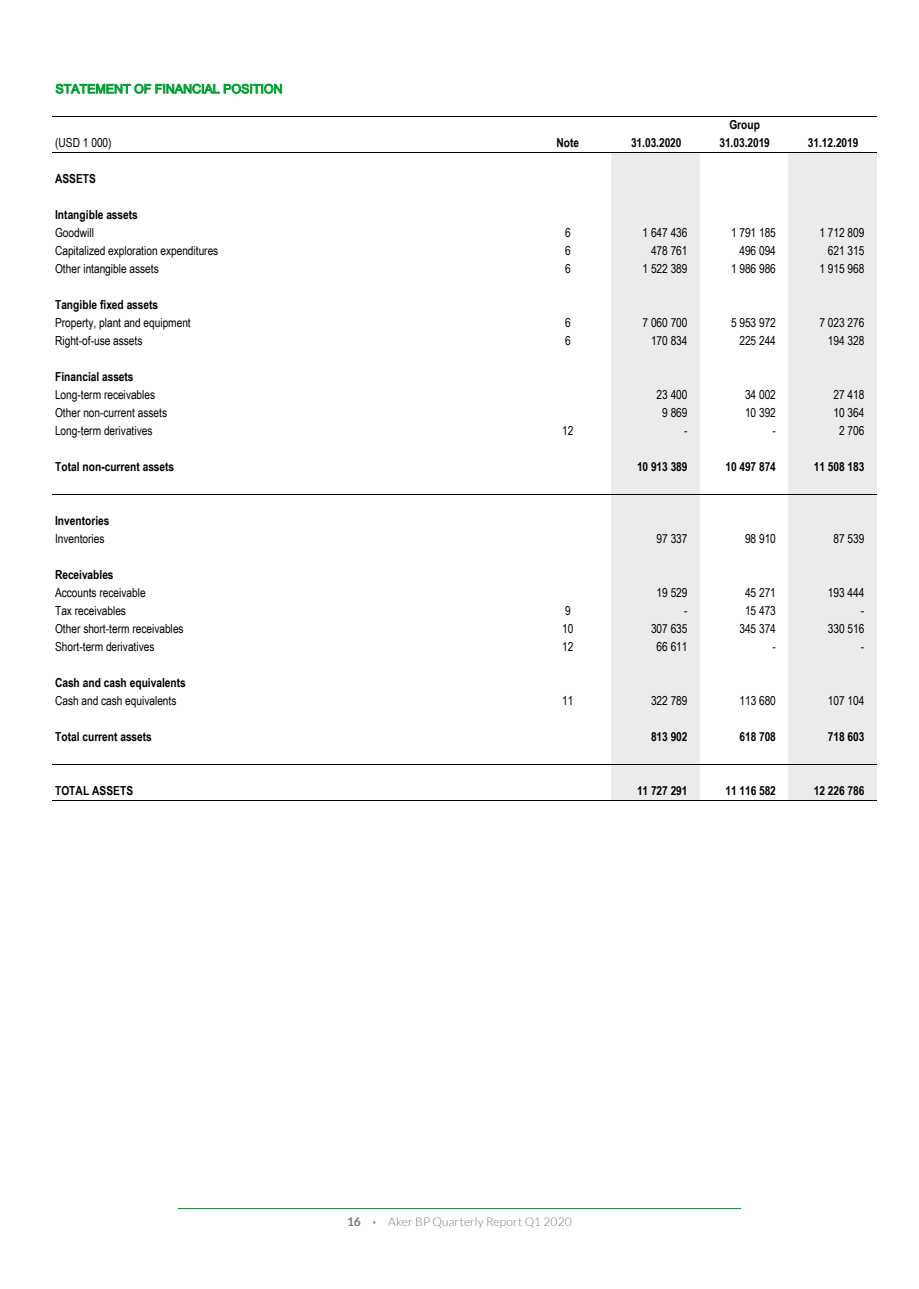
<style>
.page{position:relative;width:919px;height:1289px;background:#fff}
.page>*{position:absolute;margin:0;border:0;box-sizing:border-box;transform-origin:0 0}
.t1{font:12.45px/18px "Arial Narrow";letter-spacing:-.005em;color:#000}
.t2{font:700 12.45px/18px "Arial Narrow";letter-spacing:-.005em;color:#000}
.t3{font:12.45px "Arial";color:#00a030}
.t4{font:300 12px "Lato";letter-spacing:.01em;color:#777}
.s1{font-weight:400}
.s2{font-weight:700}
</style>
<div class="page">
<hr style="left:178px;top:1207px;width:563px;height:1px;background:#00a030">
<div style="left:611px;top:152px;width:89px;height:648px;background:#ebebed"></div>
<div style="left:788px;top:152px;width:88px;height:648px;background:#ebebed"></div>
<svg style="left:56px;top:83px;width:226px;height:11px"></svg>
<hr style="left:53px;top:116px;width:823px;height:1px;background:#000">
<hr style="left:53px;top:152px;width:823px;height:1px;background:#000">
<hr style="left:53px;top:494px;width:823px;height:1px;background:#000">
<hr style="left:53px;top:764px;width:823px;height:1px;background:#000">
<hr style="left:53px;top:800px;width:823px;height:1px;background:#000">
<p class="t3" style="left:55px;top:80px;width:229px">STATEMENT OF FINANCIAL POSITION</p>
<p class="t2" style="left:729px;top:114px;width:32px">Group</p>
<p class="t1" style="left:55px;top:133px;width:58px">(USD 1 000)</p>
<p class="t2" style="left:556px;top:132px;width:24px">Note</p>
<p class="t2" style="left:631px;top:132px;width:52px">31.03.2020</p>
<p class="t2" style="left:719px;top:132px;width:52px">31.03.2019</p>
<p class="t2" style="left:807px;top:132px;width:52px">31.12.2019</p>
<p class="t2" style="left:55px;top:169px;width:43px">ASSETS</p>
<p class="t2" style="left:55px;top:205px;width:84px">Intangible assets<br><span class="s1">Goodwill</span></p>
<p class="t1" style="left:565px;top:223px;width:7px">6</p>
<p class="t1" style="left:642px;top:223px;width:46px">1 647 436</p>
<p class="t1" style="left:731px;top:223px;width:46px">1 791 185</p>
<p class="t1" style="left:819px;top:223px;width:46px">1 712 809</p>
<p class="t1" style="left:55px;top:241px;width:165px">Capitalized exploration expenditures</p>
<p class="t1" style="left:565px;top:241px;width:7px">6</p>
<p class="t1" style="left:651px;top:241px;width:38px">478 761</p>
<p class="t1" style="left:739px;top:241px;width:38px">496 094</p>
<p class="t1" style="left:827px;top:241px;width:38px">621 315</p>
<p class="t1" style="left:55px;top:259px;width:105px">Other intangible assets</p>
<p class="t1" style="left:565px;top:259px;width:7px">6</p>
<p class="t1" style="left:642px;top:259px;width:46px">1 522 389</p>
<p class="t1" style="left:731px;top:259px;width:46px">1 986 986</p>
<p class="t1" style="left:819px;top:259px;width:46px">1 915 968</p>
<p class="t1" style="left:55px;top:295px;width:137px"><span class="s2">Tangible fixed assets<br></span>Property, plant and equipment</p>
<p class="t1" style="left:565px;top:313px;width:7px">6</p>
<p class="t1" style="left:642px;top:313px;width:46px">7 060 700</p>
<p class="t1" style="left:731px;top:313px;width:46px">5 953 972</p>
<p class="t1" style="left:819px;top:313px;width:46px">7 023 276</p>
<p class="t1" style="left:55px;top:331px;width:89px">Right-of-use assets</p>
<p class="t1" style="left:565px;top:331px;width:7px">6</p>
<p class="t1" style="left:651px;top:331px;width:38px">170 834</p>
<p class="t1" style="left:739px;top:331px;width:38px">225 244</p>
<p class="t1" style="left:827px;top:331px;width:38px">194 328</p>
<p class="t1" style="left:55px;top:367px;width:102px"><span class="s2">Financial assets<br></span>Long-term receivables</p>
<p class="t1" style="left:656px;top:385px;width:32px">23 400</p>
<p class="t1" style="left:745px;top:385px;width:32px">34 002</p>
<p class="t1" style="left:833px;top:385px;width:32px">27 418</p>
<p class="t1" style="left:55px;top:403px;width:113px">Other non-current assets</p>
<p class="t1" style="left:662px;top:403px;width:27px">9 869</p>
<p class="t1" style="left:745px;top:403px;width:32px">10 392</p>
<p class="t1" style="left:833px;top:403px;width:32px">10 364</p>
<p class="t1" style="left:55px;top:421px;width:99px">Long-term derivatives</p>
<p class="t1" style="left:562px;top:421px;width:13px">12</p>
<p class="t1" style="left:684px;top:421px;width:5px">-</p>
<p class="t1" style="left:772px;top:421px;width:5px">-</p>
<p class="t1" style="left:839px;top:421px;width:27px">2 706</p>
<p class="t2" style="left:55px;top:456px;width:121px">Total non-current assets</p>
<p class="t2" style="left:637px;top:456px;width:52px">10 913 389</p>
<p class="t2" style="left:725px;top:456px;width:52px">10 497 874</p>
<p class="t2" style="left:813px;top:456px;width:52px">11 508 183</p>
<p class="t2" style="left:55px;top:510px;width:56px">Inventories<br><span class="s1">Inventories</span></p>
<p class="t1" style="left:55px;top:565px;width:92px"><span class="s2">Receivables<br></span>Accounts receivable</p>
<p class="t1" style="left:656px;top:529px;width:32px">97 337</p>
<p class="t1" style="left:745px;top:529px;width:32px">98 910</p>
<p class="t1" style="left:833px;top:529px;width:32px">87 539</p>
<p class="t1" style="left:656px;top:583px;width:32px">19 529</p>
<p class="t1" style="left:745px;top:583px;width:32px">45 271</p>
<p class="t1" style="left:827px;top:583px;width:38px">193 444</p>
<p class="t1" style="left:55px;top:601px;width:72px">Tax receivables</p>
<p class="t1" style="left:565px;top:601px;width:7px">9</p>
<p class="t1" style="left:684px;top:601px;width:5px">-</p>
<p class="t1" style="left:745px;top:601px;width:32px">15 473</p>
<p class="t1" style="left:860px;top:601px;width:5px">-</p>
<p class="t1" style="left:55px;top:619px;width:130px">Other short-term receivables</p>
<p class="t1" style="left:562px;top:619px;width:13px">10</p>
<p class="t1" style="left:651px;top:619px;width:38px">307 635</p>
<p class="t1" style="left:739px;top:619px;width:38px">345 374</p>
<p class="t1" style="left:827px;top:619px;width:38px">330 516</p>
<p class="t1" style="left:55px;top:637px;width:101px">Short-term derivatives</p>
<p class="t1" style="left:562px;top:637px;width:13px">12</p>
<p class="t1" style="left:656px;top:637px;width:32px">66 611</p>
<p class="t1" style="left:772px;top:637px;width:5px">-</p>
<p class="t1" style="left:860px;top:637px;width:5px">-</p>
<p class="t2" style="left:55px;top:672px;width:132px">Cash and cash equivalents<br><span class="s1">Cash and cash equivalents</span></p>
<p class="t1" style="left:562px;top:691px;width:13px">11</p>
<p class="t1" style="left:651px;top:691px;width:38px">322 789</p>
<p class="t1" style="left:739px;top:691px;width:38px">113 680</p>
<p class="t1" style="left:827px;top:691px;width:38px">107 104</p>
<p class="t2" style="left:55px;top:726px;width:98px">Total current assets</p>
<p class="t2" style="left:651px;top:726px;width:38px">813 902</p>
<p class="t2" style="left:739px;top:726px;width:38px">618 708</p>
<p class="t2" style="left:827px;top:726px;width:38px">718 603</p>
<p class="t2" style="left:55px;top:780px;width:80px">TOTAL ASSETS</p>
<p class="t2" style="left:637px;top:780px;width:52px">11 727 291</p>
<p class="t2" style="left:725px;top:780px;width:52px">11 116 582</p>
<p class="t2" style="left:813px;top:780px;width:52px">12 226 786</p>
<p class="t4" style="left:347px;top:1215px;width:226px"><span class="s2">16 ·</span> Aker BP Quarterly Report Q1 2020</p>
</div>
